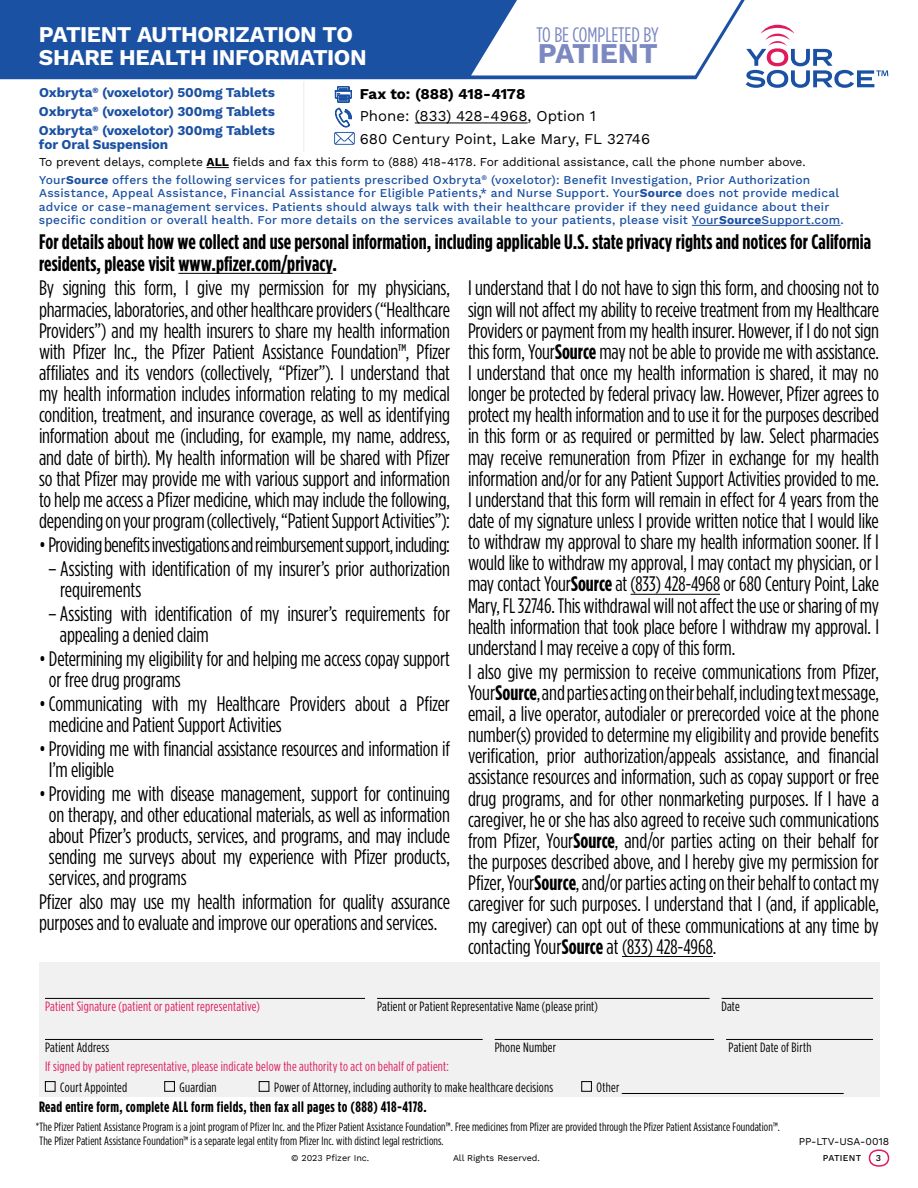
<style>
.page{position:relative;width:918px;height:1188px;background:#fff}
.page>*{position:absolute;margin:0;border:0;box-sizing:border-box;transform-origin:0 0}
.t1{font:700 28.65px "Work Sans";color:#7b88c1}
.t2{font:700 22.5px/22.5px "Work Sans";letter-spacing:-.02em;color:#fff}
.t3{font:21px/21.1px "Gotham Condensed";letter-spacing:-.01em;color:#000}
.t4{font:700 21px/21.8px "Gotham Condensed";color:#000}
.t5{font:21px "Gotham Condensed";color:#7b88c1}
.t6{font:700 15px "Gotham Condensed";letter-spacing:.025em;color:#000}
.t7{font:15px/22.4px "Work Sans";color:#000}
.t8{font:700 15px "Work Sans";letter-spacing:-.005em;color:#000}
.t9{font:13.5px "Gotham Condensed";letter-spacing:.02em;color:#000}
.t10{font:13.5px "Gotham Condensed";letter-spacing:.02em;color:#e11a5b}
.t11{font:700 13.5px/18.9px "Work Sans";letter-spacing:-.005em;color:#1b51a3;text-align:justify}
.t12{font:500 12px/13.5px "Work Sans";letter-spacing:.015em;color:#1b51a3}
.t13{font:12px/14.4px "Gotham Condensed";letter-spacing:.01em;color:#000}
.t14{font:12px "Work Sans";letter-spacing:-.005em;color:#000}
.t15{font:10.5px "Work Sans";color:#000}
.t16{font:9px "Work Sans";color:#000}
.t17{font:500 9px "Work Sans";letter-spacing:.02em;color:#000}
.s1{font-weight:700}
</style>
<div class="page">
<div style="left:0;top:0;width:471px;height:79px;background:#1b51a3"></div>
<div style="left:869px;top:1149px;width:20px;height:18px;border:2px solid #e11a5b;border-radius:50%"></div>
<hr style="left:303px;top:81px;width:1px;height:71px;background:#f1f1f2">
<svg style="left:334px;top:86px;width:21px;height:59px"></svg>
<div style="left:39px;top:963px;width:841px;height:134px;background:#f1f1f2"></div>
<svg style="left:471px;top:0;width:417px;height:88px"></svg>
<hr style="left:415px;top:123px;width:113px;height:1px;background:#000">
<hr style="left:692px;top:225px;width:149px;height:1px;background:#1b51a3">
<svg style="left:207px;top:167px;width:22px;height:1px"></svg>
<hr style="left:631px;top:594px;width:89px;height:1px;background:#000">
<hr style="left:622px;top:956px;width:91px;height:1px;background:#000">
<hr style="left:178px;top:273px;width:154px;height:1px;background:#000">
<hr style="left:622px;top:1093px;width:222px;height:1px;background:#000">
<div style="left:45px;top:1081px;width:10px;height:11px;border:1px solid #000"></div>
<div style="left:164px;top:1081px;width:11px;height:11px;border:1px solid #000"></div>
<div style="left:259px;top:1081px;width:10px;height:11px;border:1px solid #000"></div>
<div style="left:581px;top:1081px;width:11px;height:11px;border:1px solid #000"></div>
<hr style="left:45px;top:998px;width:320px;height:1px;background:#000">
<hr style="left:377px;top:998px;width:333px;height:1px;background:#000">
<hr style="left:722px;top:998px;width:151px;height:1px;background:#000">
<hr style="left:45px;top:1039px;width:438px;height:1px;background:#000">
<hr style="left:495px;top:1039px;width:219px;height:1px;background:#000">
<hr style="left:726px;top:1039px;width:147px;height:1px;background:#000">
<p class="t2" style="left:39px;top:22px;width:329px">PATIENT AUTHORIZATION TO<br>SHARE HEALTH INFORMATION</p>
<p class="t5" style="left:536px;top:23px;width:124px">TO BE COMPLETED BY</p>
<h1 class="t1" style="left:538px;top:31px;width:121px">PATIENT</h1>
<p class="t11" style="left:39px;top:83px;width:238px">Oxbryta<sup>®</sup> (voxelotor) 500mg Tablets Oxbryta<sup>®</sup> (voxelotor) 300mg Tablets Oxbryta<sup>®</sup> (voxelotor) 300mg Tablets</p>
<p class="t11" style="left:39px;top:134px;width:131px">for Oral Suspension</p>
<p class="t8" style="left:360px;top:83px;width:167px">Fax to: (888) 418-4178</p>
<p class="t7" style="left:360px;top:105px;width:292px">Phone: (833) 428-4968, Option 1<br>680 Century Point, Lake Mary, FL 32746</p>
<p class="t14" style="left:39px;top:153px;width:768px">To prevent delays, complete <span class="s1">ALL</span> fields and fax this form to (888) 418-4178. For additional assistance, call the phone number above.</p>
<p class="t12" style="left:39px;top:172px;width:806px">Your<span class="s1">Source</span> offers the following services for patients prescribed Oxbryta<sup>®</sup> (voxelotor): Benefit Investigation, Prior Authorization Assistance, Appeal Assistance, Financial Assistance for Eligible Patients,* and Nurse Support. Your<span class="s1">Source</span> does not provide medical advice or case-management services. Patients should always talk with their healthcare provider if they need guidance about their specific condition or overall health. For more details on the services available to your patients, please visit Your<span class="s1">Source</span>Support.com.</p>
<p class="t4" style="left:39px;top:230px;width:834px">For details about how we collect and use personal information, including applicable U.S. state privacy rights and notices for California residents, please visit www.pfizer.com/privacy.</p>
<p class="t3" style="left:39px;top:277px;width:413px;text-align:justify">By signing this form, I give my permission for my physicians, pharmacies, laboratories, and other healthcare providers (“Healthcare Providers”) and my health insurers to share my health information with Pfizer Inc., the Pfizer Patient Assistance Foundation™, Pfizer affiliates and its vendors (collectively, “Pfizer”). I understand that my health information includes information relating to my medical condition, treatment, and insurance coverage, as well as identifying information about me (including, for example, my name, address, and date of birth). My health information will be shared with Pfizer so that Pfizer may provide me with various support and information to help me access a Pfizer medicine, which may include the following, depending on your program (collectively, “Patient Support Activities”):</p>
<p class="t3" style="left:39px;top:534px;width:412px">• Providing benefits investigations and reimbursement support, including:</p>
<p class="t3" style="left:60px;top:557px;width:391px;text-indent:-12px">– Assisting with identification of my insurer’s prior authorization requirements</p>
<p class="t3" style="left:60px;top:602px;width:392px;text-indent:-12px">– Assisting with identification of my insurer’s requirements for appealing a denied claim</p>
<p class="t3" style="left:49px;top:647px;width:403px;text-indent:-10px">• Determining my eligibility for and helping me access copay support or free drug programs</p>
<p class="t3" style="left:49px;top:692px;width:403px;text-indent:-10px">• Communicating with my Healthcare Providers about a Pfizer medicine and Patient Support Activities</p>
<p class="t3" style="left:49px;top:737px;width:403px;text-indent:-10px">• Providing me with financial assistance resources and information if<br>I’m eligible</p>
<p class="t3" style="left:49px;top:782px;width:403px;text-align:justify;text-indent:-10px">• Providing me with disease management, support for continuing on therapy, and other educational materials, as well as information about Pfizer’s products, services, and programs, and may include sending me surveys about my experience with Pfizer products, services, and programs</p>
<p class="t3" style="left:39px;top:891px;width:413px">Pfizer also may use my health information for quality assurance purposes and to evaluate and improve our operations and services.</p>
<p class="t3" style="left:468px;top:277px;width:413px;text-align:justify">I understand that I do not have to sign this form, and choosing not to sign will not affect my ability to receive treatment from my Healthcare Providers or payment from my health insurer. However, if I do not sign this form, Your<span class="s1">Source</span> may not be able to provide me with assistance.<br>I understand that once my health information is shared, it may no longer be protected by federal privacy law. However, Pfizer agrees to protect my health information and to use it for the purposes described in this form or as required or permitted by law. Select pharmacies may receive remuneration from Pfizer in exchange for my health information and/or for any Patient Support Activities provided to me.<br>I understand that this form will remain in effect for 4 years from the date of my signature unless I provide written notice that I would like to withdraw my approval to share my health information sooner. If I would like to withdraw my approval, I may contact my physician, or I may contact Your<span class="s1">Source</span> at (833) 428-4968 or 680 Century Point, Lake Mary, FL 32746. This withdrawal will not affect the use or sharing of my health information that took place before I withdraw my approval. I understand I may receive a copy of this form.</p>
<p class="t3" style="left:468px;top:661px;width:413px;text-align:justify">I also give my permission to receive communications from Pfizer, Your<span class="s1">Source</span>, and parties acting on their behalf, including text message, email, a live operator, autodialer or prerecorded voice at the phone number(s) provided to determine my eligibility and provide benefits verification, prior authorization/appeals assistance, and financial assistance resources and information, such as copay support or free drug programs, and for other nonmarketing purposes. If I have a caregiver, he or she has also agreed to receive such communications from Pfizer, Your<span class="s1">Source</span>, and/or parties acting on their behalf for the purposes described above, and I hereby give my permission for Pfizer, Your<span class="s1">Source</span>, and/or parties acting on their behalf to contact my caregiver for such purposes. I understand that I (and, if applicable, my caregiver) can opt out of these communications at any time by contacting Your<span class="s1">Source</span> at (833) 428-4968.</p>
<p class="t10" style="left:45px;top:999px;width:216px">Patient Signature (patient or patient representative)</p>
<p class="t9" style="left:377px;top:999px;width:222px">Patient or Patient Representative Name (please print)</p>
<p class="t9" style="left:722px;top:999px;width:20px">Date</p>
<p class="t9" style="left:45px;top:1040px;width:66px">Patient Address</p>
<p class="t9" style="left:495px;top:1040px;width:63px">Phone Number</p>
<p class="t9" style="left:728px;top:1040px;width:85px">Patient Date of Birth</p>
<p class="t10" style="left:45px;top:1059px;width:405px">If signed by patient representative, please indicate below the authority to act on behalf of patient:</p>
<p class="t9" style="left:60px;top:1080px;width:69px">Court Appointed</p>
<p class="t9" style="left:180px;top:1080px;width:39px">Guardian</p>
<p class="t9" style="left:274px;top:1080px;width:281px">Power of Attorney, including authority to make healthcare decisions</p>
<p class="t9" style="left:597px;top:1080px;width:24px">Other</p>
<p class="t6" style="left:39px;top:1098px;width:389px">Read entire form, complete ALL form fields, then fax all pages to (888) 418-4178.</p>
<p class="t13" style="left:40px;top:1119px;width:742px;text-indent:-4px">*The Pfizer Patient Assistance Program is a joint program of Pfizer Inc. and the Pfizer Patient Assistance Foundation™. Free medicines from Pfizer are provided through the Pfizer Patient Assistance Foundation™.<br>The Pfizer Patient Assistance Foundation™ is a separate legal entity from Pfizer Inc. with distinct legal restrictions.</p>
<p class="t16" style="left:291px;top:1151px;width:80px">© 2023 Pfizer Inc.</p>
<p class="t16" style="left:453px;top:1151px;width:88px">All Rights Reserved.</p>
<p class="t15" style="left:799px;top:1133px;width:92px">PP-LTV-USA-0018</p>
<p class="t17" style="left:823px;top:1151px;width:40px">PATIENT</p>
<p class="t17" style="left:876px;top:1151px;width:7px">3</p>
</div>
